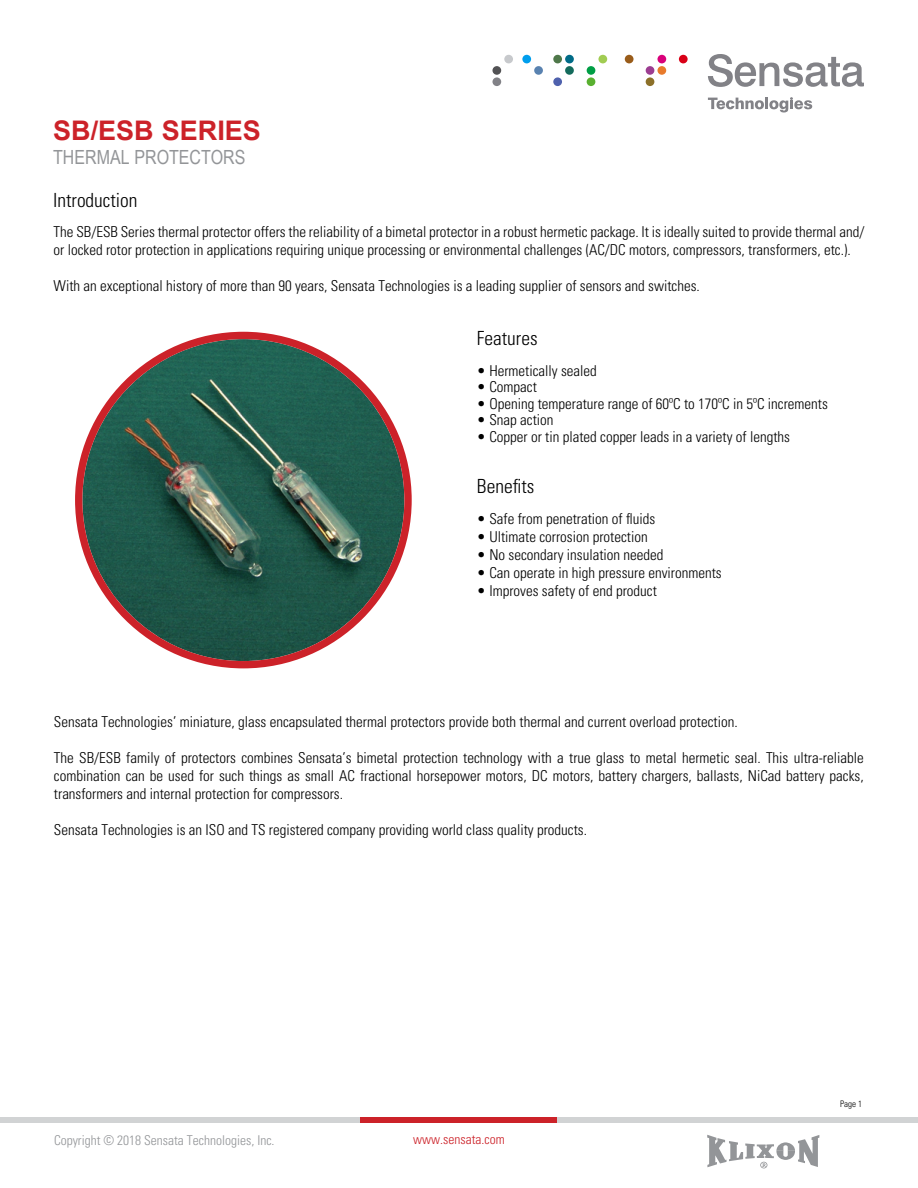
<style>
.page{position:relative;width:918px;height:1188px;background:#fff}
.page>*{position:absolute;margin:0;border:0;box-sizing:border-box;transform-origin:0 0}
.t1{font:700 27px "Arial";color:#cc2229}
.t2{font:300 condensed 19.5px "Univers";color:#000}
.t3{font:19.5px "Arial Narrow";color:#939598}
.t4{font:300 condensed 15px/18px "Univers";color:#000}
.t5{font:300 condensed 13.5px "Univers";color:#939598}
.t6{font:300 condensed 13.5px "Univers";color:#cc2229}
.t7{font:300 condensed 9px "Univers";color:#000}
</style>
<div class="page">
<svg style="left:708px;top:54px;width:156px;height:33px"></svg>
<svg style="left:708px;top:97px;width:104px;height:15px"></svg>
<div style="left:492px;top:77px;width:9px;height:9px;background:#828287;border-radius:50%"></div>
<div style="left:522px;top:55px;width:9px;height:8px;background:#009eed;border-radius:50%"></div>
<div style="left:534px;top:66px;width:9px;height:9px;background:#5982b0;border-radius:50%"></div>
<div style="left:553px;top:55px;width:9px;height:8px;background:#4f784a;border-radius:50%"></div>
<div style="left:565px;top:55px;width:9px;height:8px;background:#006b87;border-radius:50%"></div>
<div style="left:565px;top:66px;width:9px;height:9px;background:#146b5c;border-radius:50%"></div>
<div style="left:553px;top:77px;width:9px;height:9px;background:#4f61ad;border-radius:50%"></div>
<div style="left:598px;top:55px;width:9px;height:8px;background:#a1cc52;border-radius:50%"></div>
<div style="left:587px;top:66px;width:8px;height:9px;background:#009e45;border-radius:50%"></div>
<div style="left:587px;top:77px;width:8px;height:9px;background:#59b030;border-radius:50%"></div>
<div style="left:657px;top:55px;width:9px;height:8px;background:#d9007a;border-radius:50%"></div>
<div style="left:646px;top:66px;width:8px;height:9px;background:#9c3d91;border-radius:50%"></div>
<div style="left:657px;top:66px;width:9px;height:9px;background:#e87a2b;border-radius:50%"></div>
<div style="left:646px;top:77px;width:8px;height:9px;background:#8c7029;border-radius:50%"></div>
<div style="left:679px;top:55px;width:9px;height:8px;background:#d90017;border-radius:50%"></div>
<div style="left:504px;top:55px;width:9px;height:8px;background:#c7c9cc;border-radius:50%"></div>
<div style="left:492px;top:66px;width:9px;height:9px;background:#525254;border-radius:50%"></div>
<div style="left:625px;top:55px;width:9px;height:8px;background:#995c1a;border-radius:50%"></div>
<div style="left:0;top:1117px;width:918px;height:6px;background:#d1d3d4"></div>
<div style="left:361px;top:1117px;width:196px;height:6px;background:#cc2229"></div>
<svg style="left:707px;top:1135px;width:112px;height:33px"></svg>
<img style="left:82px;top:339px;width:322px;height:322px;border-radius:161px">
<h1 class="t1" style="left:53px;top:113px;width:209px">SB/ESB SERIES</h1>
<h2 class="t3" style="left:53px;top:143px;width:194px">THERMAL PROTECTORS</h2>
<h2 class="t2" style="left:53px;top:189px;width:86px">Introduction</h2>
<p class="t4" style="left:54px;top:222px;width:812px">The SB/ESB Series thermal protector offers the reliability of a bimetal protector in a robust hermetic package. It is ideally suited to provide thermal and/ or locked rotor protection in applications requiring unique processing or environmental challenges (AC/DC motors, compressors, transformers, etc.).</p>
<p class="t4" style="left:54px;top:276px;width:648px">With an exceptional history of more than 90 years, Sensata Technologies is a leading supplier of sensors and switches.</p>
<h2 class="t2" style="left:477px;top:326px;width:62px">Features</h2>
<p class="t4" style="left:477px;top:362px;width:121px">• Hermetically sealed</p>
<p class="t4" style="left:477px;top:378px;width:61px">• Compact</p>
<p class="t4" style="left:477px;top:395px;width:352px">• Opening temperature range of 60ºC to 170ºC in 5ºC increments</p>
<p class="t4" style="left:477px;top:411px;width:78px">• Snap action</p>
<p class="t4" style="left:477px;top:428px;width:315px">• Copper or tin plated copper leads in a variety of lengths</p>
<h2 class="t2" style="left:477px;top:474px;width:59px">Benefits</h2>
<p class="t4" style="left:477px;top:510px;width:180px">• Safe from penetration of fluids</p>
<p class="t4" style="left:477px;top:528px;width:172px">• Ultimate corrosion protection</p>
<p class="t4" style="left:477px;top:546px;width:188px">• No secondary insulation needed</p>
<p class="t4" style="left:477px;top:564px;width:246px">• Can operate in high pressure environments</p>
<p class="t4" style="left:477px;top:582px;width:181px">• Improves safety of end product</p>
<p class="t4" style="left:54px;top:712px;width:685px">Sensata Technologies’ miniature, glass encapsulated thermal protectors provide both thermal and current overload protection.</p>
<p class="t4" style="left:54px;top:748px;width:811px;text-align:justify">The SB/ESB family of protectors combines Sensata’s bimetal protection technology with a true glass to metal hermetic seal. This ultra-reliable combination can be used for such things as small AC fractional horsepower motors, DC motors, battery chargers, ballasts, NiCad battery packs, transformers and internal protection for compressors.</p>
<p class="t4" style="left:54px;top:820px;width:535px">Sensata Technologies is an ISO and TS registered company providing world class quality products.</p>
<p class="t5" style="left:54px;top:1132px;width:222px">Copyright © 2018 Sensata Technologies, Inc.</p>
<p class="t6" style="left:413px;top:1131px;width:93px">www.sensata.com</p>
<p class="t7" style="left:840px;top:1098px;width:23px">Page 1</p>
</div>
